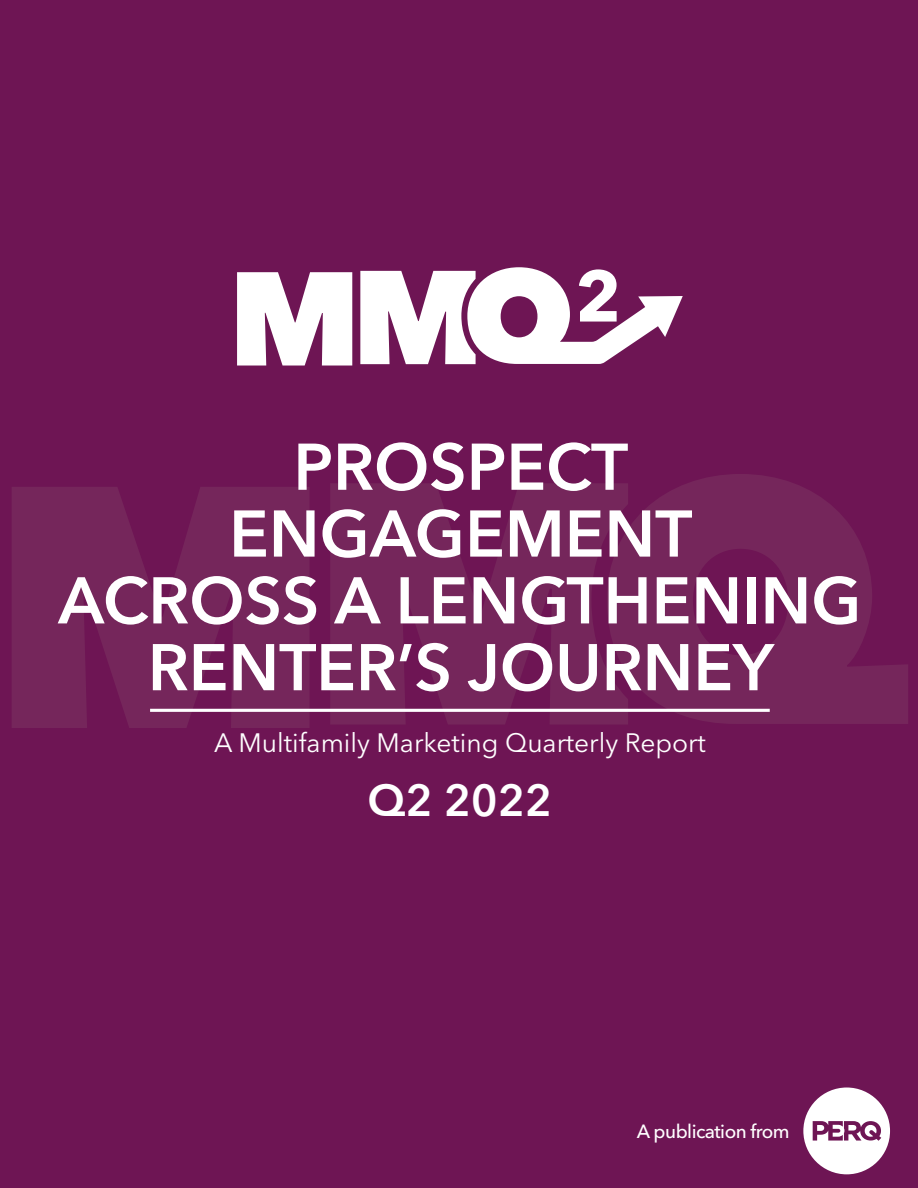
<style>
.page{position:relative;width:918px;height:1188px;background:#6e1554}
.page>*{position:absolute;margin:0;border:0;box-sizing:border-box;transform-origin:0 0}
.t1{font:700 71.7px "Avenir Next LT Pro";color:#fff}
.t2{font:600 65.25px/66.8px "Avenir Next LT Pro";color:#fff;text-align:center}
.t3{font:600 44.4px "Avenir Next LT Pro";color:#fff}
.t4{font:26.4px "Avenir Next LT Pro";color:#fff}
.t5{font:500 19.05px "Avenir Next LT Pro";letter-spacing:-.025em;color:#fff}
</style>
<div class="page">
<div style="left:803px;top:1088px;width:87px;height:86px;background:#fff;border-radius:50%"></div>
<svg style="left:813px;top:1121px;width:68px;height:20px"></svg>
<svg style="left:330px;top:483px;width:277px;height:241px;fill:#75265b"></svg>
<svg style="left:607px;top:474px;width:301px;height:250px;fill:#75265b"></svg>
<svg style="left:12px;top:487px;width:298px;height:241px;fill:#75265b"></svg>
<hr style="left:150px;top:709px;width:620px;height:3px;background:#fff">
<svg style="left:360px;top:267px;width:323px;height:97px"></svg>
<svg style="left:237px;top:272px;width:115px;height:94px"></svg>
<p class="t1" style="left:575px;top:252px;width:48px">2</p>
<p class="t2" style="left:58px;top:433px;width:805px">PROSPECT<br>ENGAGEMENT<br>ACROSS A LENGTHENING<br>RENTER’S JOURNEY</p>
<p class="t4" style="left:214px;top:727px;width:493px">A Multifamily Marketing Quarterly Report</p>
<p class="t3" style="left:368px;top:774px;width:186px">Q2 2022</p>
<p class="t5" style="left:637px;top:1120px;width:155px">A publication from</p>
</div>
